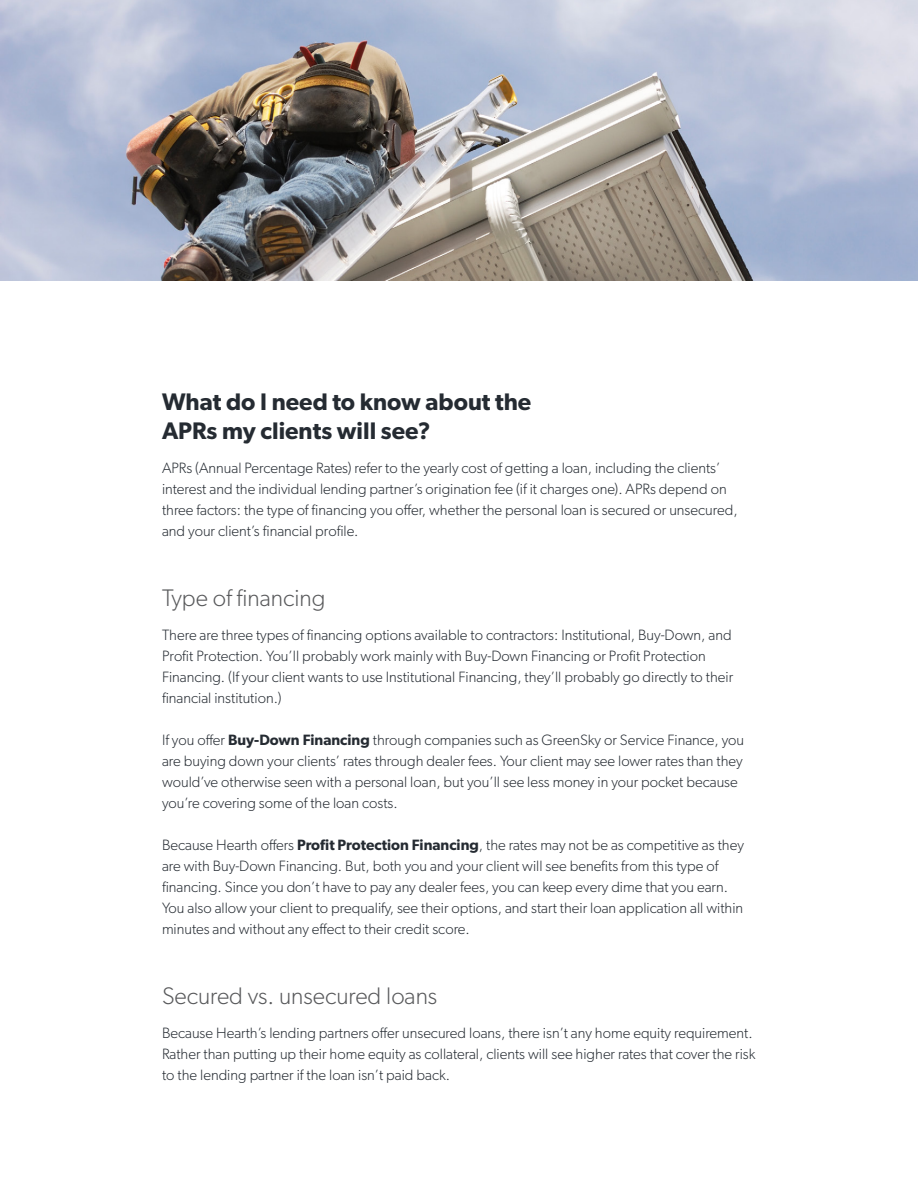
<style>
.page{position:relative;width:918px;height:1188px;background:#fff}
.page>*{position:absolute;margin:0;border:0;box-sizing:border-box;transform-origin:0 0}
.t1{font:600 24px/28.8px "Gibson";color:#252b32}
.t2{font:300 24px "Gibson";color:#58595b}
.t3{font:300 15px/21px "Gibson";color:#252b32}
.s1{font-weight:600}
</style>
<div class="page">
<img style="left:0;top:0;width:918px;height:280px">
<h1 class="t1" style="left:162px;top:387px;width:371px">What do I need to know about the<br>APRs my clients will see?</h1>
<p class="t3" style="left:162px;top:458px;width:577px">APRs (Annual Percentage Rates) refer to the yearly cost of getting a loan, including the clients’ interest and the individual lending partner’s origination fee (if it charges one). APRs depend on three factors: the type of financing you offer, whether the personal loan is secured or unsecured, and your client’s financial profile.</p>
<h1 class="t2" style="left:162px;top:583px;width:165px">Type of financing</h1>
<p class="t3" style="left:162px;top:624px;width:573px">There are three types of financing options available to contractors: Institutional, Buy-Down, and Profit Protection. You’ll probably work mainly with Buy-Down Financing or Profit Protection Financing. (If your client wants to use Institutional Financing, they’ll probably go directly to their financial institution.)</p>
<p class="t3" style="left:162px;top:729px;width:584px">If you offer <span class="s1">Buy-Down Financing</span> through companies such as GreenSky or Service Finance, you are buying down your clients’ rates through dealer fees. Your client may see lower rates than they would’ve otherwise seen with a personal loan, but you’ll see less money in your pocket because you’re covering some of the loan costs.</p>
<p class="t3" style="left:162px;top:834px;width:583px">Because Hearth offers <span class="s1">Profit Protection Financing</span>, the rates may not be as competitive as they are with Buy-Down Financing. But, both you and your client will see benefits from this type of financing. Since you don’t have to pay any dealer fees, you can keep every dime that you earn.<br>You also allow your client to prequalify, see their options, and start their loan application all within minutes and without any effect to their credit score.</p>
<h1 class="t2" style="left:162px;top:981px;width:277px">Secured vs. unsecured loans</h1>
<p class="t3" style="left:162px;top:1022px;width:595px">Because Hearth’s lending partners offer unsecured loans, there isn’t any home equity requirement.<br>Rather than putting up their home equity as collateral, clients will see higher rates that cover the risk to the lending partner if the loan isn’t paid back.</p>
</div>
